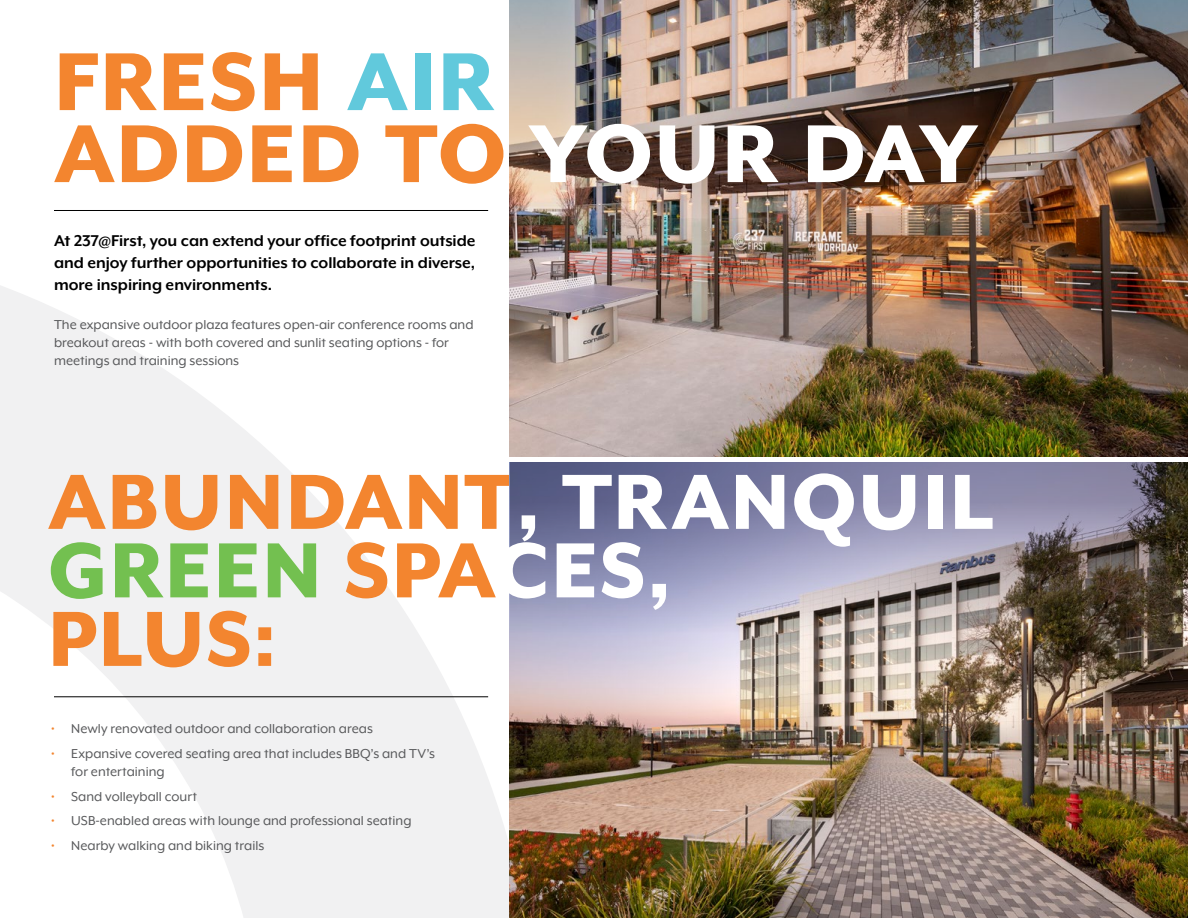
<style>
.page{position:relative;width:1188px;height:918px;background:#fff}
.page>*{position:absolute;margin:0;border:0;box-sizing:border-box;transform-origin:0 0}
.t1{font:800 94.5px/72px "Mr Eaves XL Mod OT";letter-spacing:.015em;color:#f3852f}
.t2{font:800 89.85px/68.6px "Mr Eaves XL Mod OT";letter-spacing:.015em;color:#f3852f}
.t3{font:700 18px/21.6px "Mr Eaves XL Mod OT";color:#000;text-align:justify}
.t4{font:15px/18px "Mr Eaves XL Mod OT";color:#58595b}
.s1{color:#61c9dc}
.s2{color:#fff}
.s3{color:#73c050}
.s4{color:#f3852f}
</style>
<div class="page">
<svg style="left:0;top:232px;width:510px;height:686px;fill:#f1f1f2"></svg>
<img style="left:510px;top:0;width:678px;height:457px">
<img style="left:510px;top:462px;width:678px;height:456px">
<img style="left:510px;top:462px;width:656px;height:209px">
<hr style="left:54px;top:697px;width:434px;height:1px;background:#000">
<hr style="left:54px;top:210px;width:434px;height:1px;background:#000">
<h1 class="t1" style="left:54px;top:45px;width:925px">FRESH <span class="s1">AIR<br></span>ADDED TO <span class="s2">YOUR DAY</span></h1>
<p class="t3" style="left:54px;top:230px;width:423px">At 237@First, you can extend your office footprint outside and enjoy further opportunities to collaborate in diverse, more inspiring environments.</p>
<p class="t4" style="left:54px;top:316px;width:421px">The expansive outdoor plaza features open-air conference rooms and breakout areas - with both covered and sunlit seating options - for meetings and training sessions</p>
<h2 class="t2" style="left:48px;top:467px;width:947px">ABUNDANT<span class="s2">, TRANQUIL<br></span><span class="s3">GREEN</span> SPA<span class="s2">CES,<br></span>PLUS:</h2>
<p class="t4" style="left:51px;top:720px;width:323px"><span class="s4">•</span> Newly renovated outdoor and collaboration areas</p>
<p class="t4" style="left:71px;top:744px;width:365px;text-indent:-20px"><span class="s4">•</span> Expansive covered seating area that includes BBQ’s and TV’s for entertaining</p>
<p class="t4" style="left:51px;top:787px;width:148px"><span class="s4">•</span> Sand volleyball court</p>
<p class="t4" style="left:51px;top:812px;width:362px"><span class="s4">•</span> USB-enabled areas with lounge and professional seating</p>
<p class="t4" style="left:51px;top:837px;width:215px"><span class="s4">•</span> Nearby walking and biking trails</p>
</div>
